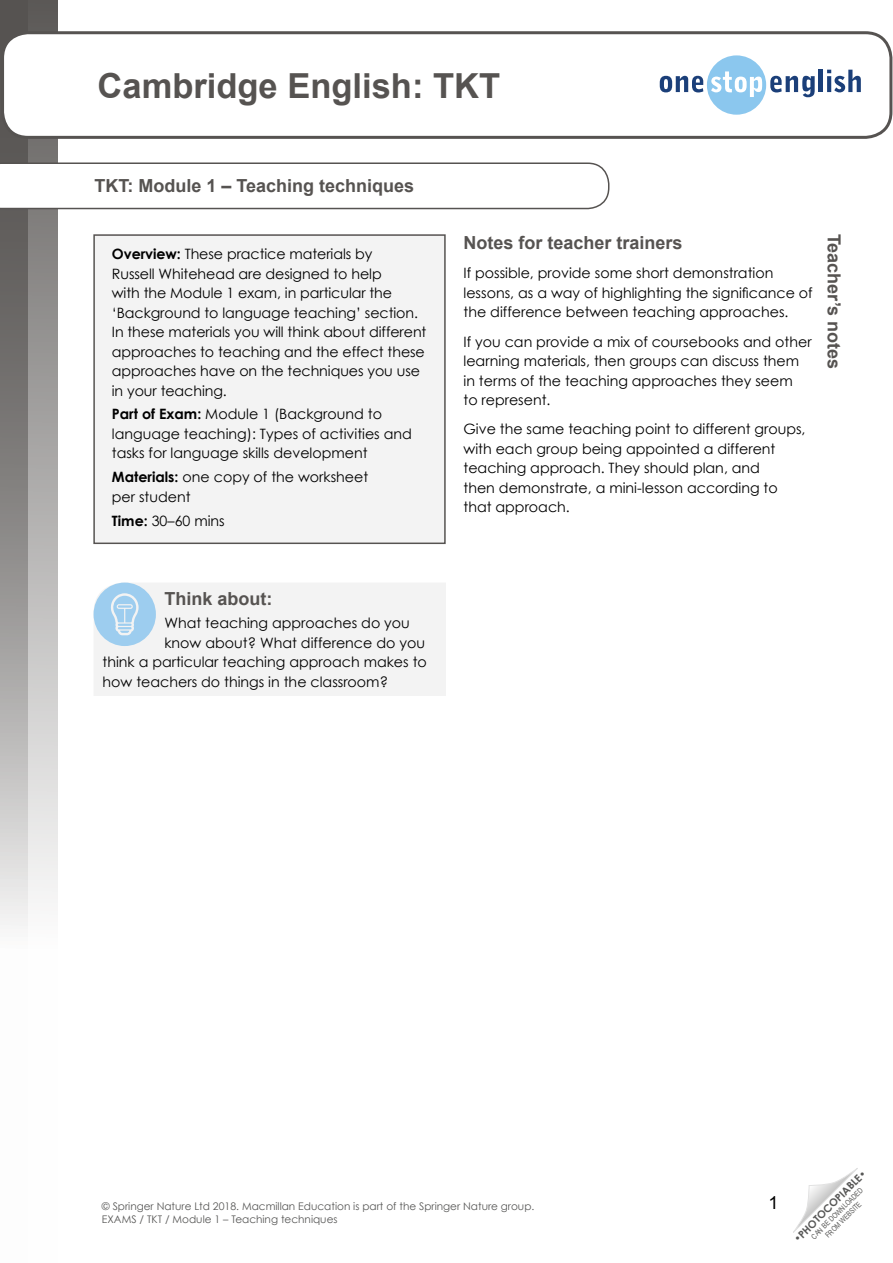
<style>
.page{position:relative;width:893px;height:1263px;background:#fff}
.page>*{position:absolute;margin:0;border:0;box-sizing:border-box;transform-origin:0 0}
.t1{font:700 34.5px "Arial";color:#565351}
._12pt_subheader{font:700 18px "Arial";color:#565351}
.t2{font:18px "Arial";color:#000}
._9_5pt_BodyText{font:14.25px/19.5px "Century Gothic";color:#000}
.t3{font:10.5px/13.5px "Century Gothic";color:#575756}
.t4{font:700 10.5px "Century Gothic";color:#575756}
.t5{font:7.5px/9px "Arial Narrow";color:#575756;text-align:center}
.s1{font-weight:700}
.s2{font-weight:400}
</style>
<div class="page">
<svg style="left:27px;top:0;width:31px;height:926px;background:#b4b3b2"></svg>
<svg style="left:0;top:0;width:27px;height:926px;background:#949291"></svg>
<svg style="left:793px;top:1168px;width:65px;height:65px"></svg>
<div style="left:3px;top:33px;width:888px;height:104px;background:#fff;border-radius:26px"></div>
<div style="left:1px;top:31px;width:891px;height:108px;border:3px solid #565351;border-radius:26px"></div>
<svg style="left:0;top:162px;width:609px;height:47px"></svg>
<svg style="left:660px;top:55px;width:155px;height:60px"></svg>
<hr style="left:819px;top:70px;width:4px;height:22px;background:#1b3f79">
<svg style="left:827px;top:70px;width:34px;height:22px"></svg>
<div style="left:94px;top:235px;width:351px;height:308px;background:#f3f3f3"></div>
<div style="left:93px;top:234px;width:353px;height:310px;border:2px solid #565351"></div>
<svg style="left:94px;top:583px;width:352px;height:113px"></svg>
<h1 class="t1" style="left:98px;top:63px;width:404px">Cambridge English: TKT</h1>
<p class="_12pt_subheader" style="left:94px;top:174px;width:321px">TKT: Module 1 – Teaching techniques</p>
<p class="_9_5pt_BodyText" style="left:112px;top:244px;width:316px"><span class="s1">Overview:</span> These practice materials by<br>Russell Whitehead are designed to help<br>with the Module 1 exam, in particular the ‘Background to language teaching’ section.<br>In these materials you will think about different approaches to teaching and the effect these approaches have on the techniques you use in your teaching.</p>
<p class="_9_5pt_BodyText" style="left:112px;top:404px;width:302px"><span class="s1">Part of Exam:</span> Module 1 (Background to language teaching): Types of activities and tasks for language skills development</p>
<p class="_9_5pt_BodyText" style="left:112px;top:467px;width:258px"><span class="s1">Materials:</span> one copy of the worksheet per student</p>
<p class="_9_5pt_BodyText" style="left:112px;top:510px;width:114px"><span class="s1">Time:</span> 30–60 mins</p>
<p class="_12pt_subheader" style="left:164px;top:586px;width:110px">Think about:</p>
<p class="_9_5pt_BodyText" style="left:164px;top:613px;width:247px">What teaching approaches do you</p>
<p class="_9_5pt_BodyText" style="left:164px;top:633px;width:262px">know about? What difference do you</p>
<p class="_9_5pt_BodyText" style="left:103px;top:652px;width:326px">think a particular teaching approach makes to</p>
<p class="_9_5pt_BodyText" style="left:103px;top:672px;width:287px">how teachers do things in the classroom?</p>
<p class="_12pt_subheader" style="left:463px;top:231px;width:221px">Notes for teacher trainers</p>
<p class="_9_5pt_BodyText" style="left:463px;top:263px;width:351px">If possible, provide some short demonstration lessons, as a way of highlighting the significance of the difference between teaching approaches.</p>
<p class="_9_5pt_BodyText" style="left:463px;top:331px;width:350px">If you can provide a mix of coursebooks and other learning materials, then groups can discuss them in terms of the teaching approaches they seem<br>to represent.</p>
<p class="_9_5pt_BodyText" style="left:463px;top:419px;width:344px">Give the same teaching point to different groups, with each group being appointed a different teaching approach. They should plan, and<br>then demonstrate, a mini-lesson according to that approach.</p>
<p class="_12pt_subheader" style="left:846px;top:234px;width:137px;rotate:90deg">Teacher’s notes</p>
<p class="t3" style="left:102px;top:1199px;width:434px">© Springer Nature Ltd 2018. Macmillan Education is part of the Springer Nature group.<br>EXAMS / TKT / Module 1 – Teaching techniques</p>
<p class="t2" style="left:769px;top:1191px;width:12px">1</p>
<p class="t4" style="left:790px;top:1235px;width:99px;rotate:-45deg"><span class="s2">•</span>PHOTOCOPIABLE<span class="s2">•</span></p>
<p class="t5" style="left:809px;top:1234px;width:71px;rotate:-45deg">CAN BE DOWNLOADED<br>FROM WEBSITE</p>
</div>
